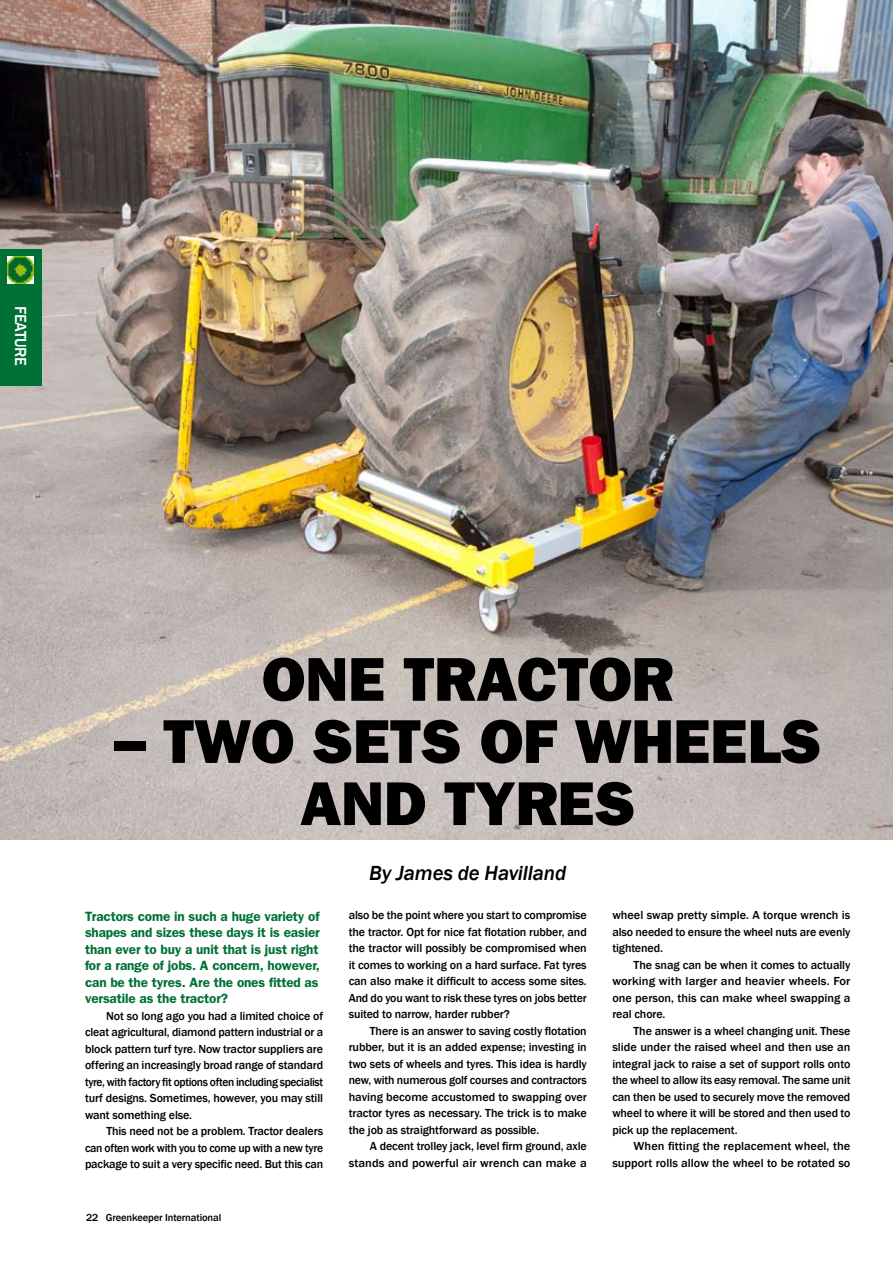
<style>
.page{position:relative;width:893px;height:1263px;background:#fff}
.page>*{position:absolute;margin:0;border:0;box-sizing:border-box;transform-origin:0 0}
.t1{font:800 62.1px/62.1px "Franklin Gothic";letter-spacing:-.005em;color:#000;text-align:center}
.t2{font:italic 500 21px "Franklin Gothic";letter-spacing:-.01em;color:#000}
.t3{font:500 16.5px "Franklin Gothic";letter-spacing:-.02em;color:#fff}
.t4{font:600 13.5px/16.5px "Franklin Gothic";letter-spacing:-.01em;color:#007135;text-align:justify}
.t5{font:500 12px/16.5px "Franklin Gothic";letter-spacing:-.01em;color:#000;text-align:justify}
.t6{font:500 10.5px "Franklin Gothic";letter-spacing:-.01em;color:#000}
</style>
<div class="page">
<img style="left:0;top:0;width:893px;height:840px">
<div style="left:0;top:249px;width:41px;height:137px;background:#007135"></div>
<img style="left:7px;top:257px;width:27px;height:26px">
<h3 class="t3" style="left:31px;top:306px;width:61px;rotate:90deg">FEATURE</h3>
<h1 class="t1" style="left:262px;top:648px;width:413px">ON E TRACTOR</h1>
<h1 class="t1" style="left:114px;top:711px;width:709px">– TWO SETS OF WHEELS<br>AND TYRES</h1>
<p class="t4" style="left:85px;top:908px;width:236px">Tractors come in such a huge variety of shapes and sizes these days it is easier than ever to buy a unit that is just right for a range of jobs. A concern, however, can be the tyres. Are the ones fitted as versatile as the tractor?</p>
<p class="t5" style="left:85px;top:1008px;width:240px;text-indent:21px">Not so long ago you had a limited choice of cleat agricultural, diamond pattern industrial or a block pattern turf tyre. Now tractor suppliers are offering an increasingly broad range of standard tyre, with factory fit options often including specialist turf designs. Sometimes, however, you may still want something else.</p>
<p class="t5" style="left:85px;top:1123px;width:240px;text-indent:21px">This need not be a problem. Tractor dealers can often work with you to come up with a new tyre package to suit a very specific need. But this can</p>
<p class="t6" style="left:86px;top:1211px;width:137px">22 Greenkeeper International</p>
<h2 class="t2" style="left:369px;top:860px;width:198px">By James de Havilland</h2>
<p class="t5" style="left:349px;top:907px;width:240px">also be the point where you start to compromise the tractor. Opt for nice fat flotation rubber, and the tractor will possibly be compromised when it comes to working on a hard surface. Fat tyres can also make it difficult to access some sites.<br>And do you want to risk these tyres on jobs better suited to narrow, harder rubber?</p>
<p class="t5" style="left:349px;top:1022px;width:240px;text-indent:21px">There is an answer to saving costly flotation rubber, but it is an added expense; investing in two sets of wheels and tyres. This idea is hardly new, with numerous golf courses and contractors having become accustomed to swapping over tractor tyres as necessary. The trick is to make the job as straightforward as possible.</p>
<p class="t5" style="left:349px;top:1138px;width:240px;text-align:right">A decent trolley jack, level firm ground, axle stands and powerful air wrench can make a</p>
<p class="t5" style="left:612px;top:907px;width:240px">wheel swap pretty simple. A torque wrench is also needed to ensure the wheel nuts are evenly tightened.</p>
<p class="t5" style="left:612px;top:956px;width:240px;text-indent:21px">The snag can be when it comes to actually working with larger and heavier wheels. For one person, this can make wheel swapping a real chore.</p>
<p class="t5" style="left:612px;top:1022px;width:240px;text-indent:21px">The answer is a wheel changing unit. These slide under the raised wheel and then use an integral jack to raise a set of support rolls onto the wheel to allow its easy removal. The same unit can then be used to securely move the removed wheel to where it will be stored and then used to pick up the replacement.</p>
<p class="t5" style="left:612px;top:1138px;width:240px;text-align:right">When fitting the replacement wheel, the support rolls allow the wheel to be rotated so</p>
</div>
